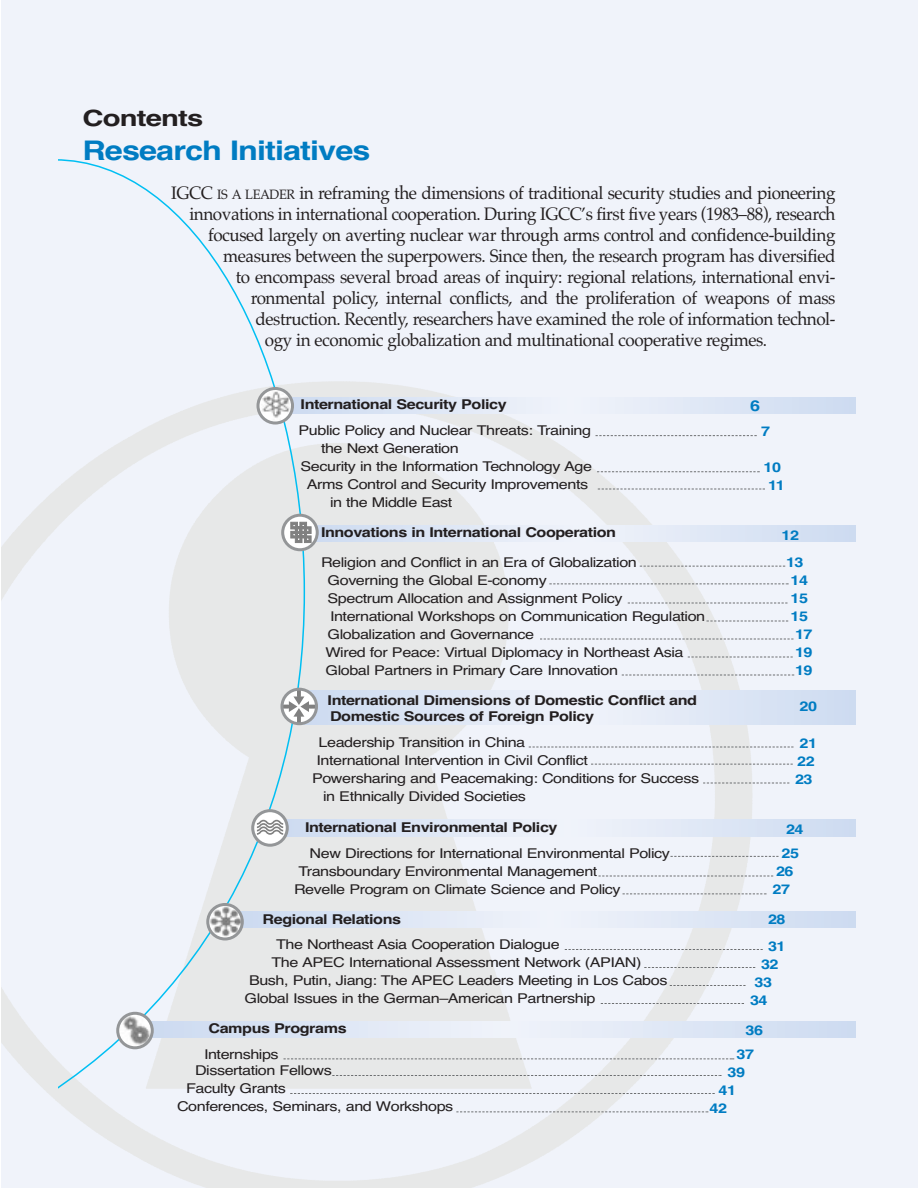
<style>
.page{position:relative;width:918px;height:1188px;background:#fff}
.page>*{position:absolute;margin:0;border:0;box-sizing:border-box;transform-origin:0 0}
.t1{font:700 27px "Helvetica";letter-spacing:-.03em;color:#007cc2;scale:1.2 1}
.t2{font:700 22.5px "Helvetica";letter-spacing:-.03em;color:#231f20;scale:1.3 1}
.t3{font:18px "Palatino";letter-spacing:-.025em;color:#231f20;scale:.95 1}
.t4{font:700 15px "Helvetica";color:#007cc2;scale:1.2 1}
.t5{font:italic 13.5px/16.5px "Helvetica";letter-spacing:-.03em;color:#231f20;scale:1.2 1}
.t6{font:700 13.5px/16.5px "Helvetica";letter-spacing:-.03em;color:#231f20;scale:1.2 1}
.t7{font:700 13.5px/18px "Helvetica";letter-spacing:-.03em;color:#007cc2;text-align:center;scale:1.2 1}
.t8{font:italic 700 13.5px "Helvetica";letter-spacing:-.03em;color:#231f20;scale:1.2 1}
.s1{font-size:13.5px}
</style>
<div class="page">
<div style="left:2px;top:0;width:916px;height:1188px;background:#f0f3fa"></div>
<img style="left:2px;top:381px;width:753px;height:807px">
<svg style="left:59px;top:159px;width:246px;height:995px"></svg>
<svg style="left:294px;top:397px;width:562px;height:17px"></svg>
<svg style="left:289px;top:820px;width:567px;height:16px"></svg>
<svg style="left:319px;top:525px;width:537px;height:16px"></svg>
<svg style="left:318px;top:691px;width:538px;height:33px"></svg>
<svg style="left:244px;top:911px;width:612px;height:17px"></svg>
<svg style="left:154px;top:1022px;width:702px;height:16px"></svg>
<svg style="left:256px;top:387px;width:38px;height:38px"></svg>
<svg style="left:280px;top:688px;width:38px;height:37px"></svg>
<svg style="left:116px;top:1012px;width:38px;height:37px"></svg>
<svg style="left:206px;top:903px;width:38px;height:37px"></svg>
<svg style="left:281px;top:514px;width:38px;height:37px"></svg>
<svg style="left:596px;top:435px;width:161px;height:1px"></svg>
<svg style="left:597px;top:471px;width:163px;height:1px"></svg>
<svg style="left:598px;top:489px;width:167px;height:1px"></svg>
<svg style="left:628px;top:603px;width:160px;height:1px"></svg>
<svg style="left:640px;top:566px;width:145px;height:1px"></svg>
<svg style="left:644px;top:967px;width:111px;height:1px"></svg>
<svg style="left:251px;top:809px;width:38px;height:38px"></svg>
<svg style="left:529px;top:747px;width:265px;height:1px"></svg>
<svg style="left:670px;top:856px;width:108px;height:1px"></svg>
<svg style="left:598px;top:876px;width:175px;height:1px"></svg>
<svg style="left:623px;top:894px;width:144px;height:1px"></svg>
<svg style="left:290px;top:1093px;width:425px;height:1px"></svg>
<svg style="left:601px;top:1003px;width:143px;height:1px"></svg>
<svg style="left:565px;top:949px;width:198px;height:1px"></svg>
<svg style="left:332px;top:1075px;width:390px;height:1px"></svg>
<svg style="left:284px;top:1059px;width:450px;height:1px"></svg>
<svg style="left:670px;top:985px;width:76px;height:1px"></svg>
<svg style="left:540px;top:639px;width:254px;height:1px"></svg>
<svg style="left:706px;top:621px;width:82px;height:1px"></svg>
<svg style="left:591px;top:764px;width:202px;height:1px"></svg>
<svg style="left:549px;top:584px;width:240px;height:1px"></svg>
<svg style="left:688px;top:657px;width:105px;height:1px"></svg>
<svg style="left:622px;top:675px;width:172px;height:1px"></svg>
<svg style="left:703px;top:783px;width:86px;height:1px"></svg>
<svg style="left:456px;top:1112px;width:252px;height:1px"></svg>
<h2 class="t2" style="left:82px;top:110px;width:95px">Contents</h2>
<h1 class="t1" style="left:82px;top:141px;width:241px">Research Initiatives</h1>
<h3 class="t3" style="left:171px;top:186px;width:701px">IGCC <span class="s1">IS A LEADER</span> in reframing the dimensions of traditional security studies and pioneering</h3>
<h3 class="t3" style="left:189px;top:207px;width:682px">innovations in international cooperation. During IGCC’s first five years (1983–88), research</h3>
<h3 class="t3" style="left:208px;top:228px;width:662px">focused largely on averting nuclear war through arms control and confidence-building</h3>
<h3 class="t3" style="left:223px;top:249px;width:646px">measures between the superpowers. Since then, the research program has diversified</h3>
<h3 class="t3" style="left:236px;top:270px;width:633px">to encompass several broad areas of inquiry: regional relations, international envi-</h3>
<h3 class="t3" style="left:251px;top:291px;width:617px">ronmental policy, internal conflicts, and the proliferation of weapons of mass</h3>
<h3 class="t3" style="left:255px;top:312px;width:612px">destruction. Recently, researchers have examined the role of information technol-</h3>
<h3 class="t3" style="left:265px;top:333px;width:530px">ogy in economic globalization and multinational cooperative regimes.</h3>
<p class="t6" style="left:301px;top:398px;width:173px">International Security Policy</p>
<p class="t5" style="left:299px;top:423px;width:245px">Public Policy and Nuclear Threats: Training</p>
<p class="t5" style="left:321px;top:441px;width:116px">the Next Generation</p>
<p class="t5" style="left:301px;top:459px;width:244px">Security in the Information Technology Age</p>
<p class="t5" style="left:307px;top:477px;width:236px">Arms Control and Security Improvements</p>
<p class="t5" style="left:330px;top:495px;width:104px">in the Middle East</p>
<p class="t8" style="left:321px;top:527px;width:247px">Innovations in International Cooperation</p>
<p class="t5" style="left:321px;top:555px;width:265px">Religion and Conflict in an Era of Globalization</p>
<p class="t5" style="left:328px;top:573px;width:184px">Governing the Global E-conomy</p>
<p class="t5" style="left:328px;top:591px;width:247px">Spectrum Allocation and Assignment Policy</p>
<p class="t5" style="left:330px;top:609px;width:314px">International Workshops on Communication Regulation</p>
<p class="t5" style="left:328px;top:627px;width:174px">Globalization and Governance</p>
<p class="t5" style="left:326px;top:645px;width:300px">Wired for Peace: Virtual Diplomacy in Northeast Asia</p>
<p class="t5" style="left:326px;top:663px;width:245px">Global Partners in Primary Care Innovation</p>
<p class="t6" style="left:328px;top:693px;width:309px">International Dimensions of Domestic Conflict and<br>Domestic Sources of Foreign Policy</p>
<p class="t5" style="left:319px;top:735px;width:174px">Leadership Transition in China</p>
<p class="t5" style="left:317px;top:753px;width:228px">International Intervention in Civil Conflict</p>
<p class="t5" style="left:312px;top:771px;width:324px">Powersharing and Peacemaking: Conditions for Success</p>
<p class="t5" style="left:323px;top:789px;width:171px">in Ethnically Divided Societies</p>
<p class="t6" style="left:305px;top:821px;width:212px">International Environmental Policy</p>
<p class="t5" style="left:310px;top:846px;width:302px">New Directions for International Environmental Policy</p>
<p class="t5" style="left:299px;top:864px;width:251px">Transboundary Environmental Management</p>
<p class="t5" style="left:294px;top:882px;width:274px">Revelle Program on Climate Science and Policy</p>
<p class="t6" style="left:263px;top:912px;width:117px">Regional Relations</p>
<p class="t5" style="left:276px;top:938px;width:238px">The Northeast Asia Cooperation Dialogue</p>
<p class="t5" style="left:272px;top:956px;width:310px">The APEC International Assessment Network (APIAN)</p>
<p class="t5" style="left:249px;top:974px;width:350px">Bush, Putin, Jiang: The APEC Leaders Meeting in Los Cabos</p>
<p class="t5" style="left:245px;top:992px;width:294px">Global Issues in the German–American Partnership</p>
<p class="t6" style="left:209px;top:1022px;width:117px">Campus Programs</p>
<p class="t5" style="left:195px;top:1047px;width:115px;text-indent:9px">Internships<br>Dissertation Fellows</p>
<p class="t5" style="left:177px;top:1081px;width:232px;line-height:18px;text-indent:9px">Faculty Grants<br>Conferences, Seminars, and Workshops</p>
<p class="t4" style="left:750px;top:400px;width:10px">6</p>
<p class="t7" style="left:761px;top:424px;width:9px">7</p>
<p class="t7" style="left:764px;top:460px;width:19px">10<br>11</p>
<p class="t7" style="left:782px;top:523px;width:20px;line-height:27px">12<br>13</p>
<p class="t7" style="left:791px;top:572px;width:20px">14<br>15<br>15<br>17<br>19<br>19</p>
<p class="t7" style="left:800px;top:698px;width:16px">20</p>
<p class="t7" style="left:795px;top:736px;width:20px">21<br>22<br>23</p>
<p class="t7" style="left:782px;top:818px;width:20px;line-height:24px">24<br>25</p>
<p class="t7" style="left:773px;top:863px;width:19px;text-align:left">26<br>27</p>
<p class="t7" style="left:768px;top:907px;width:16px;line-height:27px;text-align:left">28<br>31</p>
<p class="t7" style="left:761px;top:956px;width:16px">32</p>
<p class="t7" style="left:755px;top:974px;width:16px">33</p>
<p class="t7" style="left:750px;top:992px;width:16px">34</p>
<p class="t7" style="left:737px;top:1019px;width:24px;line-height:24px;text-align:left;text-indent:9px">36<br>37</p>
<p class="t7" style="left:728px;top:1064px;width:16px">39</p>
<p class="t7" style="left:719px;top:1082px;width:16px">41</p>
<p class="t7" style="left:710px;top:1100px;width:16px">42</p>
</div>
